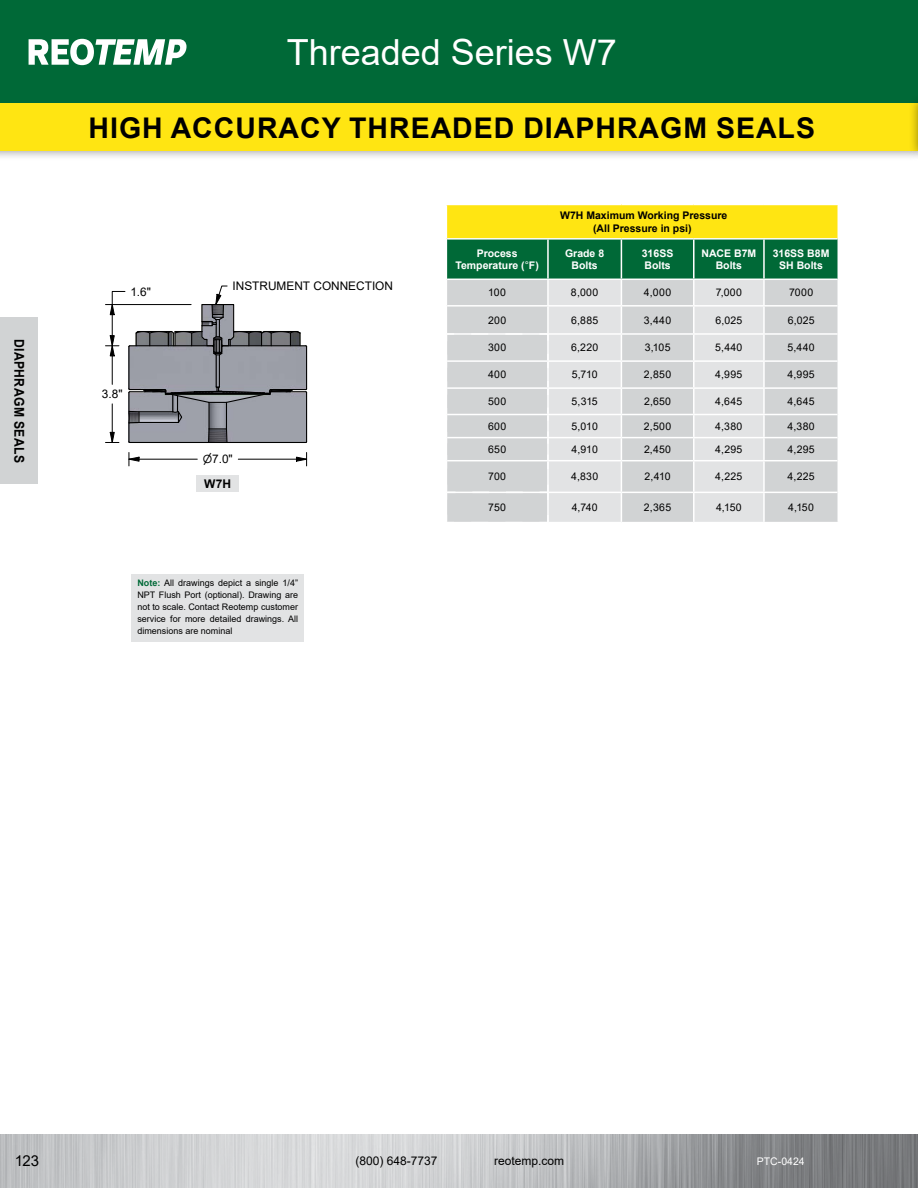
<style>
.page{position:relative;width:918px;height:1188px;background:#fff}
.page>*{position:absolute;margin:0;border:0;box-sizing:border-box;transform-origin:0 0}
.H1_Series{font:36px "Arial";color:#fff}
.H2_Product{font:700 28.5px "Arial";letter-spacing:.035em;color:#000}
.t1{font:15px "Arial";color:#000}
.t2{font:700 13.5px "Arial";letter-spacing:.035em;color:#000;scale:.9 1}
.t3{font:12px "Arial";color:#000}
.Paragraph_Style_1{font:700 12px "Arial";color:#000}
.t4{font:11.85px "Arial";color:#000}
.Spec_Body_Process_Black__table_body{font:10.5px "Arial";letter-spacing:.025em;color:#000}
.Codes_H2{font:700 10.5px/12.6px "Arial";color:#fff;text-align:center}
.Codes_H1{font:700 10.5px "Arial";color:#000}
.t5{font:10.5px "Arial";color:#fff}
.Caption_Body{font:9px/12px "Arial";color:#000;text-align:justify}
.s1{font-family:"AIGDT";font-size:11.1px}
.s2{font-weight:700;color:#006937}
.s3{font-weight:400}
</style>
<div class="page">
<div style="left:0;top:318px;width:38px;height:166px;background:#d1d3d4"></div>
<div style="left:0;top:93px;width:918px;height:68px;background:#000;opacity:.4"></div>
<div style="left:0;top:103px;width:918px;height:48px;background:#ffe512"></div>
<img style="left:0;top:1134px;width:918px;height:54px">
<div style="left:0;top:0;width:918px;height:103px;background:#006937"></div>
<svg style="left:29px;top:39px;width:158px;height:26px"></svg>
<div style="left:908px;top:93px;width:10px;height:68px;background:#000;opacity:.4"></div>
<hr style="left:917px;top:103px;width:1px;height:48px;background:#ffe512">
<div style="left:446px;top:204px;width:392px;height:35px;background:#ffe512"></div>
<div style="left:447px;top:469px;width:391px;height:53px;background:#d1d3d4"></div>
<svg style="left:549px;top:469px;width:214px;height:53px;background:#dcdedf"></svg>
<hr style="left:447px;top:492px;width:101px;height:1px;background:#fff">
<hr style="left:547px;top:461px;width:2px;height:31px;background:#fff">
<hr style="left:547px;top:492px;width:2px;height:31px;background:#fff">
<hr style="left:446px;top:204px;width:102px;height:1px;background:#fff">
<hr style="left:548px;top:204px;width:73px;height:1px;background:#fff">
<hr style="left:621px;top:204px;width:73px;height:1px;background:#fff">
<hr style="left:694px;top:204px;width:70px;height:1px;background:#fff">
<hr style="left:764px;top:204px;width:75px;height:1px;background:#fff">
<hr style="left:446px;top:205px;width:1px;height:34px;background:#fff">
<hr style="left:447px;top:238px;width:101px;height:2px;background:#fff">
<hr style="left:548px;top:238px;width:73px;height:2px;background:#fff">
<hr style="left:621px;top:238px;width:73px;height:2px;background:#fff">
<hr style="left:694px;top:238px;width:70px;height:2px;background:#fff">
<hr style="left:764px;top:238px;width:74px;height:2px;background:#fff">
<svg style="left:447px;top:484px;width:9px;height:16px"></svg>
<svg style="left:447px;top:514px;width:100px;height:8px"></svg>
<svg style="left:540px;top:485px;width:7px;height:15px"></svg>
<hr style="left:621px;top:461px;width:1px;height:31px;background:#fff">
<svg style="left:621px;top:493px;width:1px;height:29px"></svg>
<svg style="left:447px;top:239px;width:391px;height:230px;background:#b5c8c0"></svg>
<hr style="left:447px;top:414px;width:101px;height:1px;background:#fff">
<hr style="left:447px;top:437px;width:101px;height:1px;background:#fff">
<hr style="left:548px;top:437px;width:73px;height:1px;background:#fff">
<hr style="left:621px;top:437px;width:73px;height:1px;background:#fff">
<hr style="left:694px;top:437px;width:70px;height:1px;background:#fff">
<hr style="left:764px;top:437px;width:74px;height:1px;background:#fff">
<hr style="left:447px;top:460px;width:101px;height:1px;background:#fff">
<hr style="left:548px;top:460px;width:73px;height:1px;background:#fff">
<hr style="left:621px;top:460px;width:73px;height:1px;background:#fff">
<hr style="left:694px;top:460px;width:70px;height:1px;background:#fff">
<hr style="left:764px;top:460px;width:74px;height:1px;background:#fff">
<hr style="left:549px;top:492px;width:72px;height:1px;background:#fff">
<hr style="left:621px;top:492px;width:73px;height:1px;background:#fff">
<hr style="left:694px;top:492px;width:70px;height:1px;background:#fff">
<hr style="left:764px;top:492px;width:74px;height:1px;background:#fff">
<hr style="left:693px;top:461px;width:2px;height:31px;background:#fff">
<hr style="left:763px;top:461px;width:2px;height:31px;background:#fff">
<hr style="left:693px;top:493px;width:2px;height:29px;background:#fff">
<hr style="left:763px;top:493px;width:2px;height:29px;background:#fff">
<div style="left:197px;top:475px;width:42px;height:16px;background:#e2e3e4"></div>
<hr style="left:139px;top:459px;width:58px;height:1px;background:#000">
<hr style="left:238px;top:459px;width:58px;height:1px;background:#000">
<svg style="left:128px;top:452px;width:12px;height:14px"></svg>
<svg style="left:296px;top:452px;width:12px;height:14px"></svg>
<svg style="left:105px;top:285px;width:203px;height:158px"></svg>
<div style="left:131px;top:574px;width:173px;height:67px;background:#e2e3e4"></div>
<p class="H1_Series" style="left:287px;top:28px;width:332px">Threaded Series W7</p>
<p class="H2_Product" style="left:89px;top:107px;width:728px">HIGH ACCURACY THREADED DIAPHRAGM SEALS</p>
<p class="t2" style="left:29px;top:339px;width:140px;rotate:90deg">DIAPHRAGM SEALS</p>
<p class="t4" style="left:130px;top:283px;width:22px">1.6"</p>
<p class="t4" style="left:233px;top:278px;width:162px">INSTRUMENT CONNECTION</p>
<p class="t4" style="left:102px;top:386px;width:22px">3.8"</p>
<p class="t4" style="left:203px;top:451px;width:32px"><span class="s1">n</span>7.0"</p>
<p class="t4" style="left:205px;top:467px;width:28px">W7H</p>
<p class="Paragraph_Style_1" style="left:204px;top:475px;width:29px">W7H</p>
<p class="Caption_Body" style="left:137px;top:577px;width:162px"><span class="s2">Note:</span> All drawings depict a single 1/4” NPT Flush Port (optional). Drawing are not to scale. Contact Reotemp customer service for more detailed drawings. All dimensions are nominal</p>
<p class="Codes_H2" style="left:477px;top:247px;width:42px">Process</p>
<p class="Codes_H2" style="left:455px;top:259px;width:85px">Temperature (<span class="s3">°</span>F)</p>
<p class="Codes_H1" style="left:560px;top:208px;width:169px">W7H Maximum Working Pressure</p>
<p class="Codes_H1" style="left:593px;top:221px;width:100px">(All Pressure in psi)</p>
<p class="Codes_H2" style="left:565px;top:247px;width:41px">Grade 8<br>Bolts</p>
<p class="Codes_H2" style="left:642px;top:247px;width:33px;text-align:left">316SS<br>Bolts</p>
<p class="Codes_H2" style="left:701px;top:247px;width:56px">NACE B7M<br>Bolts</p>
<p class="Codes_H2" style="left:773px;top:247px;width:58px">316SS B8M<br>SH Bolts</p>
<p class="Spec_Body_Process_Black__table_body" style="left:488px;top:285px;width:19px">100</p>
<p class="Spec_Body_Process_Black__table_body" style="left:571px;top:285px;width:29px">8,000</p>
<p class="Spec_Body_Process_Black__table_body" style="left:644px;top:285px;width:29px">4,000</p>
<p class="Spec_Body_Process_Black__table_body" style="left:716px;top:285px;width:28px">7,000</p>
<p class="Spec_Body_Process_Black__table_body" style="left:789px;top:285px;width:26px">7000</p>
<p class="Spec_Body_Process_Black__table_body" style="left:488px;top:313px;width:20px">200</p>
<p class="Spec_Body_Process_Black__table_body" style="left:571px;top:313px;width:29px">6,885</p>
<p class="Spec_Body_Process_Black__table_body" style="left:644px;top:313px;width:29px">3,440</p>
<p class="Spec_Body_Process_Black__table_body" style="left:715px;top:313px;width:28px">6,025</p>
<p class="Spec_Body_Process_Black__table_body" style="left:788px;top:313px;width:28px">6,025</p>
<p class="Spec_Body_Process_Black__table_body" style="left:488px;top:340px;width:20px">300</p>
<p class="Spec_Body_Process_Black__table_body" style="left:571px;top:340px;width:29px">6,220</p>
<p class="Spec_Body_Process_Black__table_body" style="left:645px;top:340px;width:27px">3,105</p>
<p class="Spec_Body_Process_Black__table_body" style="left:715px;top:340px;width:29px">5,440</p>
<p class="Spec_Body_Process_Black__table_body" style="left:787px;top:340px;width:29px">5,440</p>
<p class="Spec_Body_Process_Black__table_body" style="left:488px;top:368px;width:20px">400</p>
<p class="Spec_Body_Process_Black__table_body" style="left:572px;top:368px;width:27px">5,710</p>
<p class="Spec_Body_Process_Black__table_body" style="left:644px;top:368px;width:29px">2,850</p>
<p class="Spec_Body_Process_Black__table_body" style="left:715px;top:368px;width:29px">4,995</p>
<p class="Spec_Body_Process_Black__table_body" style="left:788px;top:368px;width:29px">4,995</p>
<p class="Spec_Body_Process_Black__table_body" style="left:488px;top:394px;width:20px">500</p>
<p class="Spec_Body_Process_Black__table_body" style="left:572px;top:394px;width:28px">5,315</p>
<p class="Spec_Body_Process_Black__table_body" style="left:644px;top:394px;width:29px">2,650</p>
<p class="Spec_Body_Process_Black__table_body" style="left:715px;top:394px;width:29px">4,645</p>
<p class="Spec_Body_Process_Black__table_body" style="left:788px;top:394px;width:29px">4,645</p>
<p class="Spec_Body_Process_Black__table_body" style="left:488px;top:419px;width:20px">600</p>
<p class="Spec_Body_Process_Black__table_body" style="left:572px;top:419px;width:28px">5,010</p>
<p class="Spec_Body_Process_Black__table_body" style="left:644px;top:419px;width:29px">2,500</p>
<p class="Spec_Body_Process_Black__table_body" style="left:715px;top:419px;width:29px">4,380</p>
<p class="Spec_Body_Process_Black__table_body" style="left:788px;top:419px;width:29px">4,380</p>
<p class="Spec_Body_Process_Black__table_body" style="left:488px;top:442px;width:20px">650</p>
<p class="Spec_Body_Process_Black__table_body" style="left:572px;top:442px;width:28px">4,910</p>
<p class="Spec_Body_Process_Black__table_body" style="left:644px;top:442px;width:29px">2,450</p>
<p class="Spec_Body_Process_Black__table_body" style="left:715px;top:442px;width:29px">4,295</p>
<p class="Spec_Body_Process_Black__table_body" style="left:787px;top:442px;width:29px">4,295</p>
<p class="Spec_Body_Process_Black__table_body" style="left:488px;top:469px;width:19px">700</p>
<p class="Spec_Body_Process_Black__table_body" style="left:571px;top:469px;width:29px">4,830</p>
<p class="Spec_Body_Process_Black__table_body" style="left:645px;top:469px;width:27px">2,410</p>
<p class="Spec_Body_Process_Black__table_body" style="left:715px;top:469px;width:29px">4,225</p>
<p class="Spec_Body_Process_Black__table_body" style="left:788px;top:469px;width:29px">4,225</p>
<p class="Spec_Body_Process_Black__table_body" style="left:488px;top:500px;width:19px">750</p>
<p class="Spec_Body_Process_Black__table_body" style="left:572px;top:500px;width:27px">4,740</p>
<p class="Spec_Body_Process_Black__table_body" style="left:644px;top:500px;width:29px">2,365</p>
<p class="Spec_Body_Process_Black__table_body" style="left:716px;top:500px;width:27px">4,150</p>
<p class="Spec_Body_Process_Black__table_body" style="left:788px;top:500px;width:27px">4,150</p>
<h3 class="t1" style="left:15px;top:1151px;width:26px">123</h3>
<p class="t3" style="left:355px;top:1153px;width:84px">(800) 648-7737</p>
<p class="t3" style="left:494px;top:1153px;width:72px">reotemp.com</p>
<p class="t5" style="left:757px;top:1154px;width:49px">PTC-0424</p>
</div>
